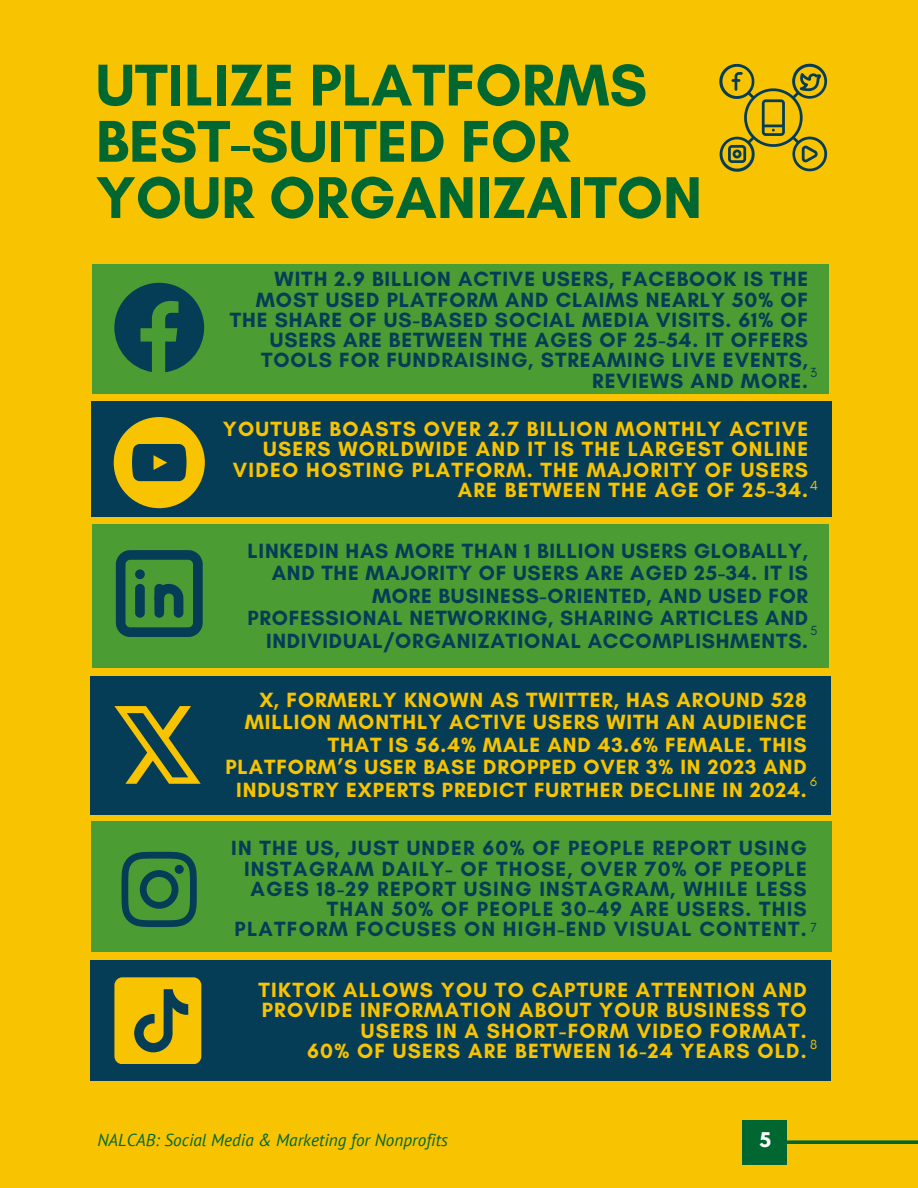
<style>
.page{position:relative;width:918px;height:1188px;background:#f8c300}
.page>*{position:absolute;margin:0;border:0;box-sizing:border-box;transform-origin:0 0}
.t1{font:700 60px/56.2px "Glacial Indifference";color:#006731}
.t2{font:700 21px/20.2px "Glacial Indifference";letter-spacing:.045em;color:#053d57;text-align:right}
.t3{font:700 21px/20.2px "Glacial Indifference";letter-spacing:.06em;color:#f8c300;text-align:right}
.t4{font:700 18px "League Spartan";color:#fff}
.t5{font:italic 17.25px "PT Sans";color:#006731}
.t6{font:13.5px "Glacial Indifference";color:#053d57}
.t7{font:13.5px "Glacial Indifference";color:#f8c300}
</style>
<div class="page">
<svg style="left:719px;top:64px;width:108px;height:108px"></svg>
<svg style="left:787px;top:1140px;width:131px;height:4px"></svg>
<div style="left:742px;top:1120px;width:45px;height:45px;background:#006731"></div>
<div style="left:92px;top:264px;width:737px;height:129px;background:#4b9c33"></div>
<svg style="left:114px;top:283px;width:90px;height:89px"></svg>
<div style="left:92px;top:822px;width:740px;height:130px;background:#4b9c33"></div>
<svg style="left:122px;top:852px;width:75px;height:75px"></svg>
<div style="left:175px;top:865px;width:9px;height:9px;background:#053d57;border-radius:50%"></div>
<div style="left:90px;top:676px;width:741px;height:138px;background:#053d57"></div>
<svg style="left:114px;top:706px;width:87px;height:78px"></svg>
<div style="left:92px;top:524px;width:737px;height:144px;background:#4b9c33"></div>
<svg style="left:116px;top:550px;width:86px;height:87px"></svg>
<div style="left:92px;top:401px;width:740px;height:116px;background:#053d57"></div>
<svg style="left:114px;top:417px;width:91px;height:91px"></svg>
<div style="left:90px;top:960px;width:741px;height:120px;background:#053d57"></div>
<svg style="left:114px;top:977px;width:87px;height:87px"></svg>
<p class="t1" style="left:96px;top:56px;width:608px">UTILIZE PLATFORMS<br>BEST-SUITED FOR<br>YOUR ORGANIZAITON</p>
<p class="t2" style="left:230px;top:269px;width:580px">WITH 2.9 BILLION ACTIVE USERS, FACEBOOK IS THE MOST USED PLATFORM AND CLAIMS NEARLY 50% OF THE SHARE OF US-BASED SOCIAL MEDIA VISITS. 61% OF USERS ARE BETWEEN THE AGES OF 25-54. IT OFFERS TOOLS FOR FUNDRAISING, STREAMING LIVE EVENTS, REVIEWS AND MORE.</p>
<p class="t6" style="left:810px;top:364px;width:9px">3</p>
<p class="t3" style="left:223px;top:419px;width:587px">YOUTUBE BOASTS OVER 2.7 BILLION MONTHLY ACTIVE USERS WORLDWIDE AND IT IS THE LARGEST ONLINE VIDEO HOSTING PLATFORM. THE MAJORITY OF USERS ARE BETWEEN THE AGE OF 25-34.</p>
<p class="t7" style="left:810px;top:477px;width:10px">4</p>
<h2 class="t2" style="left:247px;top:539px;width:562px;line-height:22.5px">LINKEDIN HAS MORE THAN 1 BILLION USERS GLOBALLY, AND THE MAJORITY OF USERS ARE AGED 25-34. IT IS MORE BUSINESS-ORIENTED, AND USED FOR PROFESSIONAL NETWORKING, SHARING ARTICLES AND INDIVIDUAL/ORGANIZATIONAL ACCOMPLISHMENTS.</h2>
<h2 class="t6" style="left:810px;top:622px;width:9px">5</h2>
<p class="t3" style="left:225px;top:688px;width:583px;line-height:22.5px">X, FORMERLY KNOWN AS TWITTER, HAS AROUND 528<br>MILLION MONTHLY ACTIVE USERS WITH AN AUDIENCE THAT IS 56.4% MALE AND 43.6% FEMALE. THIS PLATFORM’S USER BASE DROPPED OVER 3% IN 2023 AND INDUSTRY EXPERTS PREDICT FURTHER DECLINE IN 2024.</p>
<p class="t7" style="left:810px;top:773px;width:8px">6</p>
<p class="t2" style="left:231px;top:838px;width:577px">IN THE US, JUST UNDER 60% OF PEOPLE REPORT USING INSTAGRAM DAILY- OF THOSE, OVER 70% OF PEOPLE AGES 18-29 REPORT USING INSTAGRAM, WHILE LESS THAN 50% OF PEOPLE 30-49 ARE USERS. THIS PLATFORM FOCUSES ON HIGH-END VISUAL CONTENT.</p>
<p class="t6" style="left:810px;top:919px;width:8px">7</p>
<h2 class="t3" style="left:258px;top:980px;width:550px">TIKTOK ALLOWS YOU TO CAPTURE ATTENTION AND PROVIDE INFORMATION ABOUT YOUR BUSINESS TO USERS IN A SHORT-FORM VIDEO FORMAT.<br>60% OF USERS ARE BETWEEN 16-24 YEARS OLD.</h2>
<h2 class="t7" style="left:810px;top:1036px;width:9px">8</h2>
<p class="t5" style="left:98px;top:1128px;width:352px">NALCAB: Social Media &amp; Marketing for Nonprofits</p>
<h1 class="t4" style="left:759px;top:1131px;width:13px">5</h1>
</div>
